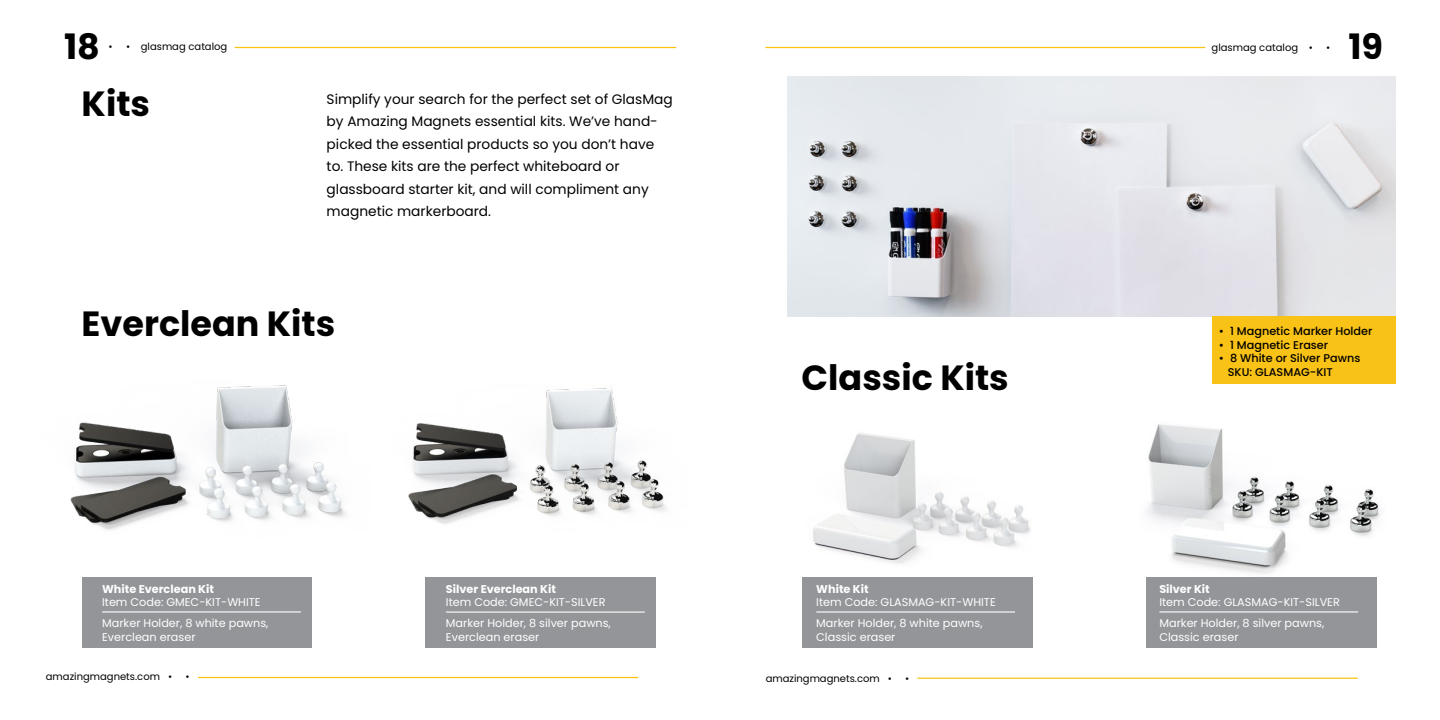
<style>
.page{position:relative;width:1440px;height:720px;background:#fff}
.page>*{position:absolute;margin:0;border:0;box-sizing:border-box;transform-origin:0 0}
.t1{font:700 35px "Poppins";color:#000}
.t2{font:13.75px/22.5px "Poppins";color:#000}
.t3{font:11.25px/21px "Poppins";color:#fff}
.t4{font:500 11.25px/13.5px "Poppins";color:#000}
.t5{font:700 11.25px "Poppins";color:#fff}
.t6{font:10px "Poppins";color:#000}
</style>
<div class="page">
<hr style="left:765px;top:47px;width:440px;height:1px;background:#fbc311">
<hr style="left:917px;top:678px;width:441px;height:1px;background:#fbc311">
<hr style="left:235px;top:47px;width:441px;height:1px;background:#fbc311">
<hr style="left:198px;top:677px;width:440px;height:1px;background:#fbc311">
<img style="left:813px;top:433px;width:218px;height:131px">
<div style="left:82px;top:577px;width:230px;height:71px;background:#939598"></div>
<div style="left:425px;top:577px;width:231px;height:71px;background:#939598"></div>
<div style="left:802px;top:577px;width:231px;height:71px;background:#939598"></div>
<div style="left:1146px;top:577px;width:231px;height:71px;background:#939598"></div>
<img style="left:788px;top:76px;width:608px;height:241px">
<img style="left:1147px;top:424px;width:233px;height:150px">
<hr style="left:102px;top:611px;width:199px;height:2px;background:#fff">
<hr style="left:816px;top:611px;width:199px;height:2px;background:#fff">
<hr style="left:446px;top:612px;width:199px;height:1px;background:#fff">
<hr style="left:1159px;top:611px;width:199px;height:2px;background:#fff">
<div style="left:1212px;top:317px;width:184px;height:67px;background:#f9c217"></div>
<img style="left:70px;top:385px;width:276px;height:145px">
<img style="left:408px;top:388px;width:258px;height:136px">
<h1 class="t1" style="left:64px;top:26px;width:37px">18</h1>
<p class="t6" style="left:109px;top:41px;width:120px">• • glasmag catalog</p>
<h1 class="t1" style="left:82px;top:84px;width:70px">Kits</h1>
<p class="t2" style="left:327px;top:88px;width:348px">Simplify your search for the perfect set of GlasMag by Amazing Magnets essential kits. We’ve hand&shy;picked the essential products so you don’t have to. These kits are the perfect whiteboard or glassboard starter kit, and will compliment any magnetic markerboard.</p>
<h1 class="t1" style="left:82px;top:304px;width:255px">Everclean Kits</h1>
<p class="t5" style="left:102px;top:582px;width:113px">White Everclean Kit</p>
<p class="t3" style="left:102px;top:592px;width:168px">Item Code: GMEC-KIT-WHITE<br>Marker Holder, 8 white pawns,</p>
<p class="t3" style="left:102px;top:626px;width:95px">Everclean eraser</p>
<p class="t6" style="left:46px;top:671px;width:128px">amazingmagnets.com •</p>
<p class="t6" style="left:186px;top:671px;width:6px">•</p>
<p class="t5" style="left:446px;top:582px;width:111px">Silver Everclean Kit</p>
<p class="t3" style="left:446px;top:592px;width:166px">Item Code: GMEC-KIT-SILVER<br>Marker Holder, 8 silver pawns,</p>
<p class="t3" style="left:446px;top:626px;width:95px">Everclean eraser</p>
<h1 class="t1" style="left:802px;top:357px;width:209px">Classic Kits</h1>
<p class="t5" style="left:816px;top:582px;width:54px">White Kit</p>
<p class="t3" style="left:816px;top:592px;width:181px">Item Code: GLASMAG-KIT-WHITE<br>Marker Holder, 8 white pawns,</p>
<p class="t3" style="left:816px;top:626px;width:81px">Classic eraser</p>
<p class="t6" style="left:766px;top:673px;width:128px">amazingmagnets.com •</p>
<p class="t6" style="left:905px;top:673px;width:6px">•</p>
<p class="t6" style="left:1212px;top:42px;width:103px">glasmag catalog •</p>
<h1 class="t1" style="left:1326px;top:27px;width:58px"><sup>•</sup> 19</h1>
<p class="t4" style="left:1219px;top:325px;width:155px">• 1 Magnetic Marker Holder</p>
<p class="t4" style="left:1219px;top:338px;width:111px">• 1 Magnetic Eraser</p>
<p class="t4" style="left:1228px;top:352px;width:134px;text-indent:-9px">• 8 White or Silver Pawns<br>SKU: GLASMAG-KIT</p>
<p class="t5" style="left:1159px;top:582px;width:52px">Silver Kit</p>
<p class="t3" style="left:1159px;top:592px;width:182px">Item Code: GLASMAG-KIT-SILVER<br>Marker Holder, 8 silver pawns,</p>
<p class="t3" style="left:1159px;top:626px;width:81px">Classic eraser</p>
</div>
